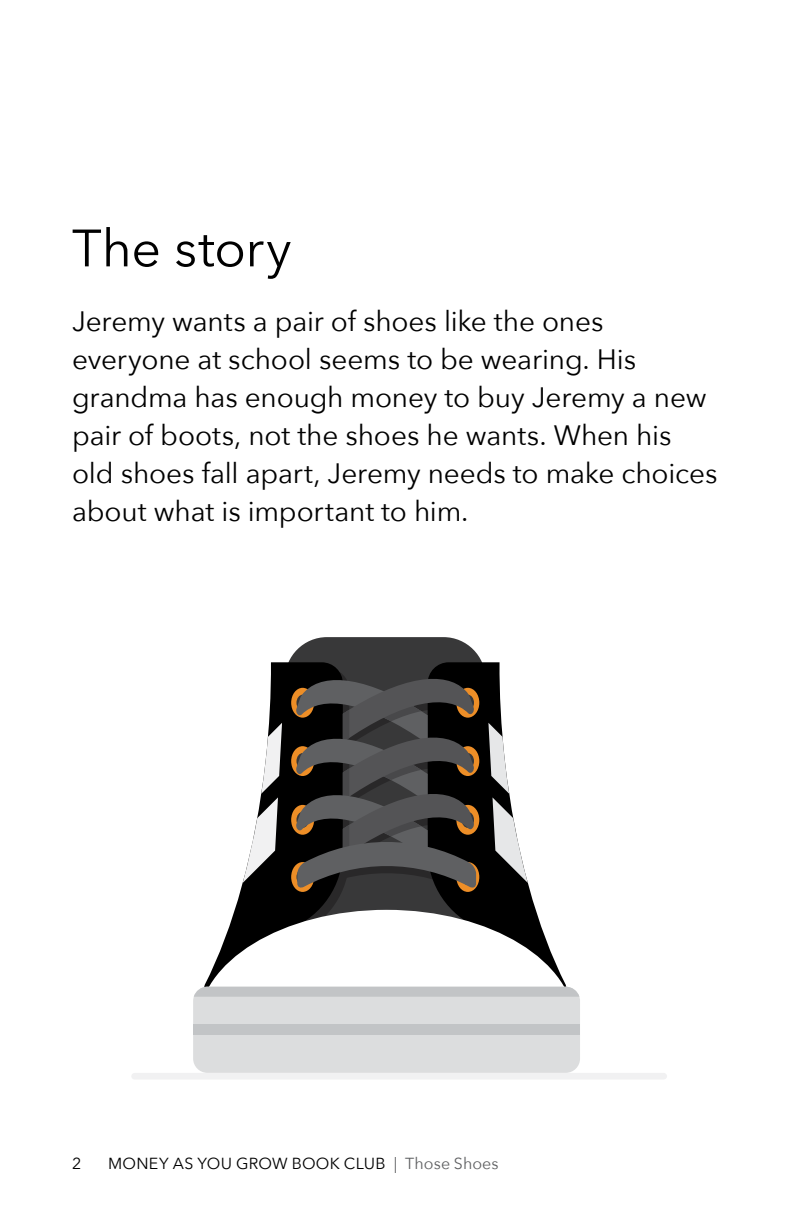
<style>
.page{position:relative;width:792px;height:1224px;background:#fff}
.page>*{position:absolute;margin:0;border:0;box-sizing:border-box;transform-origin:0 0}
.header_2{font:52px "Avenir Next";letter-spacing:-.005em;color:#000}
.paragraph{font:28px/38px "Avenir Next";letter-spacing:-.005em;color:#000}
.t1{font:16px "Avenir Next";letter-spacing:.015em;color:#000}
.s1{color:#5f6062}
</style>
<div class="page">
<div style="left:135px;top:1073px;width:529px;height:7px;background:#f1f1f2"></div>
<div style="left:285px;top:637px;width:201px;height:336px;background:#383839;border-radius:42px"></div>
<svg style="left:234px;top:662px;width:105px;height:248px;fill:#000"></svg>
<svg style="left:432px;top:662px;width:104px;height:248px;fill:#000"></svg>
<svg style="left:204px;top:910px;width:364px;height:77px"></svg>
<div style="left:193px;top:987px;width:387px;height:86px;background:#dcddde;border-radius:14px"></div>
<div style="left:193px;top:1024px;width:387px;height:11px;background:#c2c4c6"></div>
<svg style="left:291px;top:671px;width:188px;height:225px"></svg>
<svg style="left:488px;top:723px;width:40px;height:160px"></svg>
<svg style="left:243px;top:723px;width:39px;height:160px"></svg>
<div style="left:194px;top:987px;width:385px;height:10px;background:#c2c4c6"></div>
<p class="header_2" style="left:72px;top:204px;width:221px">The story</p>
<p class="paragraph" style="left:72px;top:301px;width:647px">Jeremy wants a pair of shoes like the ones everyone at school seems to be wearing. His grandma has enough money to buy Jeremy a new pair of boots, not the shoes he wants. When his old shoes fall apart, Jeremy needs to make choices about what is important to him.</p>
<p class="t1" style="left:72px;top:1150px;width:11px">2</p>
<p class="t1" style="left:108px;top:1150px;width:392px">MONEY AS YOU GROW BOOK CLUB <span class="s1">| Those Shoes</span></p>
</div>
